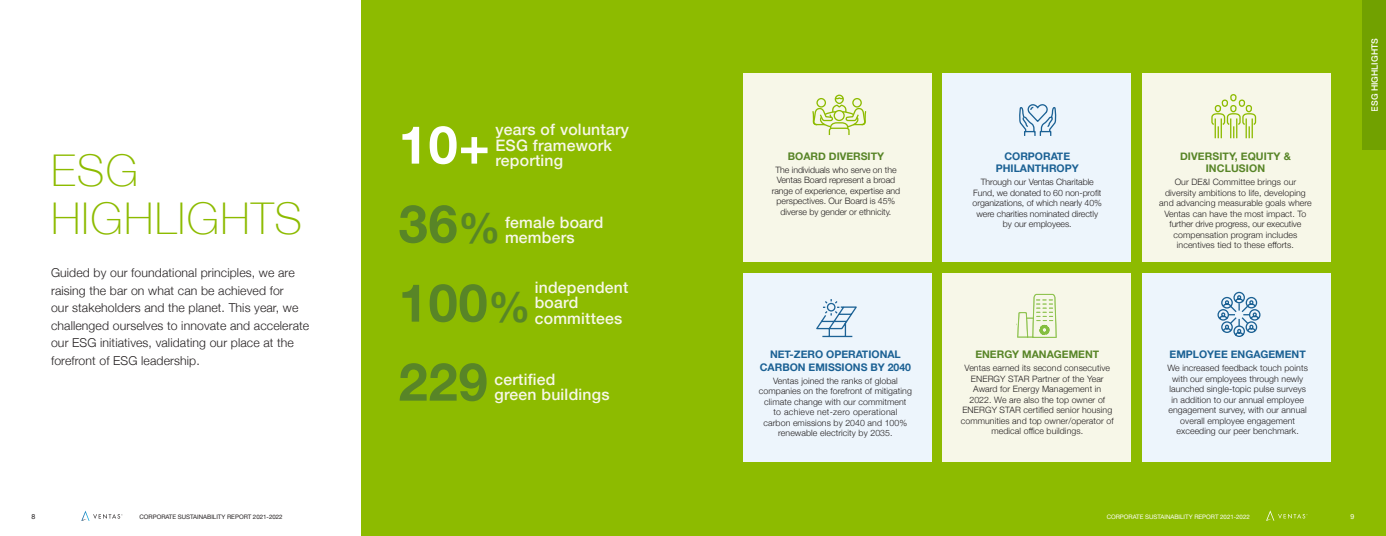
<style>
.page{position:relative;width:1386px;height:536px;background:#fff}
.page>*{position:absolute;margin:0;border:0;box-sizing:border-box;transform-origin:0 0}
.CALLOUT_BODY_9{font:700 52.5px "Helvetica Neue";letter-spacing:.015em;color:#588527}
.CALLOUT_BODY_9-2{font:700 52.5px "Helvetica Neue";color:#fff}
.H1-GREEN{font:100 43.75px/47.2px "Helvetica Neue";letter-spacing:.03em;color:#8dbb00}
.CALLOUT_BODY_9-3{font:500 15.75px/15.8px "Helvetica Neue";letter-spacing:.015em;color:#f7f7e8}
.Intro_1{font:300 12.25px/17.5px "Helvetica Neue";letter-spacing:.01em;color:#231f20}
.t1{font:700 10.5px/12.2px "Helvetica Neue";color:#1b6194;text-align:center}
.t2{font:700 10.5px/12.2px "Helvetica Neue";color:#588527;text-align:center}
.t3{font:300 8.75px/10.5px "Helvetica Neue";letter-spacing:.01em;color:#231f20;text-align:center}
.t4{font:500 8.75px "Helvetica Neue";color:#fff}
.t5{font:7px "Helvetica Neue";color:#231f20}
.t6{font:7px "Helvetica Neue";color:#fff}
.t7{font:6.12px "Helvetica Neue";color:#231f20}
.t8{font:6.12px "Helvetica Neue";color:#fff}
.s1{font-size:42px}
</style>
<div class="page">
<div style="left:361px;top:0;width:1025px;height:536px;background:#8dbb00"></div>
<div style="left:743px;top:73px;width:188px;height:188px;background:#f7f7e8"></div>
<div style="left:743px;top:273px;width:188px;height:188px;background:#edf5fc"></div>
<div style="left:943px;top:73px;width:188px;height:188px;background:#edf5fc"></div>
<div style="left:943px;top:273px;width:188px;height:188px;background:#f7f7e8"></div>
<div style="left:1143px;top:73px;width:188px;height:188px;background:#f7f7e8"></div>
<div style="left:1143px;top:273px;width:188px;height:188px;background:#edf5fc"></div>
<svg style="left:816px;top:299px;width:41px;height:38px"></svg>
<svg style="left:1211px;top:94px;width:46px;height:45px"></svg>
<svg style="left:1019px;top:104px;width:37px;height:32px"></svg>
<svg style="left:812px;top:94px;width:55px;height:41px"></svg>
<svg style="left:1217px;top:291px;width:44px;height:46px"></svg>
<div style="left:1221px;top:321px;width:12px;height:12px;border:1px solid #1b6194;border-radius:50%"></div>
<svg style="left:1017px;top:294px;width:40px;height:44px"></svg>
<svg style="left:1266px;top:510px;width:42px;height:10px"></svg>
<svg style="left:81px;top:510px;width:41px;height:10px"></svg>
<div style="left:1362px;top:0;width:24px;height:150px;background:#71a100"></div>
<p class="H1-GREEN" style="left:51px;top:145px;width:253px">ESG<br>HIGHLIGHTS</p>
<p class="Intro_1" style="left:51px;top:263px;width:260px">Guided by our foundational principles, we are raising the bar on what can be achieved for<br>our stakeholders and the planet. This year, we challenged ourselves to innovate and accelerate our ESG initiatives, validating our place at the forefront of ESG leadership.</p>
<p class="CALLOUT_BODY_9-3" style="left:495px;top:120px;width:135px">years of voluntary<br>ESG framework reporting</p>
<p class="CALLOUT_BODY_9-2" style="left:399px;top:104px;width:93px">10+</p>
<p class="CALLOUT_BODY_9" style="left:399px;top:183px;width:103px">36<span class="s1">%</span></p>
<p class="CALLOUT_BODY_9-3" style="left:505px;top:213px;width:100px">female board members</p>
<p class="CALLOUT_BODY_9-3" style="left:535px;top:278px;width:95px">independent board committees</p>
<p class="CALLOUT_BODY_9" style="left:399px;top:261px;width:133px">100<span class="s1">%</span></p>
<p class="CALLOUT_BODY_9" style="left:399px;top:340px;width:91px">229</p>
<p class="CALLOUT_BODY_9-3" style="left:495px;top:370px;width:117px">certified<br>green buildings</p>
<h3 class="t2" style="left:788px;top:150px;width:98px">BOARD DIVERSITY</h3>
<p class="t3" style="left:772px;top:164px;width:130px">The individuals who serve on the<br>Ventas Board represent a broad range of experience, expertise and perspectives. Our Board is 45% diverse by gender or ethnicity.</p>
<h3 class="t1" style="left:760px;top:348px;width:153px">NET-ZERO OPERATIONAL<br>CARBON EMISSIONS BY 2040</h3>
<p class="t3" style="left:759px;top:374px;width:155px">Ventas joined the ranks of global companies on the forefront of mitigating climate change with our commitment<br>to achieve net-zero operational<br>carbon emissions by 2040 and 100% renewable electricity by 2035.</p>
<h3 class="t1" style="left:996px;top:150px;width:85px">CORPORATE<br>PHILANTHROPY</h3>
<p class="t3" style="left:973px;top:176px;width:131px">Through our Ventas Charitable<br>Fund, we donated to 60 non-profit organizations, of which nearly 40% were charities nominated directly by our employees.</p>
<h3 class="t2" style="left:975px;top:348px;width:125px">ENERGY MANAGEMENT</h3>
<p class="t3" style="left:961px;top:362px;width:154px">Ventas earned its second consecutive ENERGY STAR Partner of the Year Award for Energy Management in<br>2022. We are also the top owner of ENERGY STAR certified senior housing communities and top owner/operator of medical office buildings.</p>
<h3 class="t2" style="left:1180px;top:150px;width:112px">DIVERSITY, EQUITY &amp;<br>INCLUSION</h3>
<p class="t3" style="left:1159px;top:176px;width:154px">Our DE&amp;I Committee brings our diversity ambitions to life, developing and advancing measurable goals where Ventas can have the most impact. To further drive progress, our executive compensation program includes incentives tied to these efforts.</p>
<h3 class="t1" style="left:1170px;top:348px;width:138px">EMPLOYEE ENGAGEMENT</h3>
<p class="t3" style="left:1167px;top:362px;width:142px">We increased feedback touch points with our employees through newly launched single-topic pulse surveys in addition to our annual employee engagement survey, with our annual overall employee engagement exceeding our peer benchmark.</p>
<p class="t4" style="left:1368px;top:111px;width:75px;rotate:-90deg">ESG HIGHLIGHTS</p>
<p class="t5" style="left:32px;top:511px;width:5px">8</p>
<p class="t7" style="left:139px;top:512px;width:145px">CORPORATE SUSTAINABILITY REPORT 2021-2022</p>
<p class="t8" style="left:1107px;top:512px;width:145px">CORPORATE SUSTAINABILITY REPORT 2021-2022</p>
<p class="t6" style="left:1351px;top:511px;width:5px">9</p>
</div>
